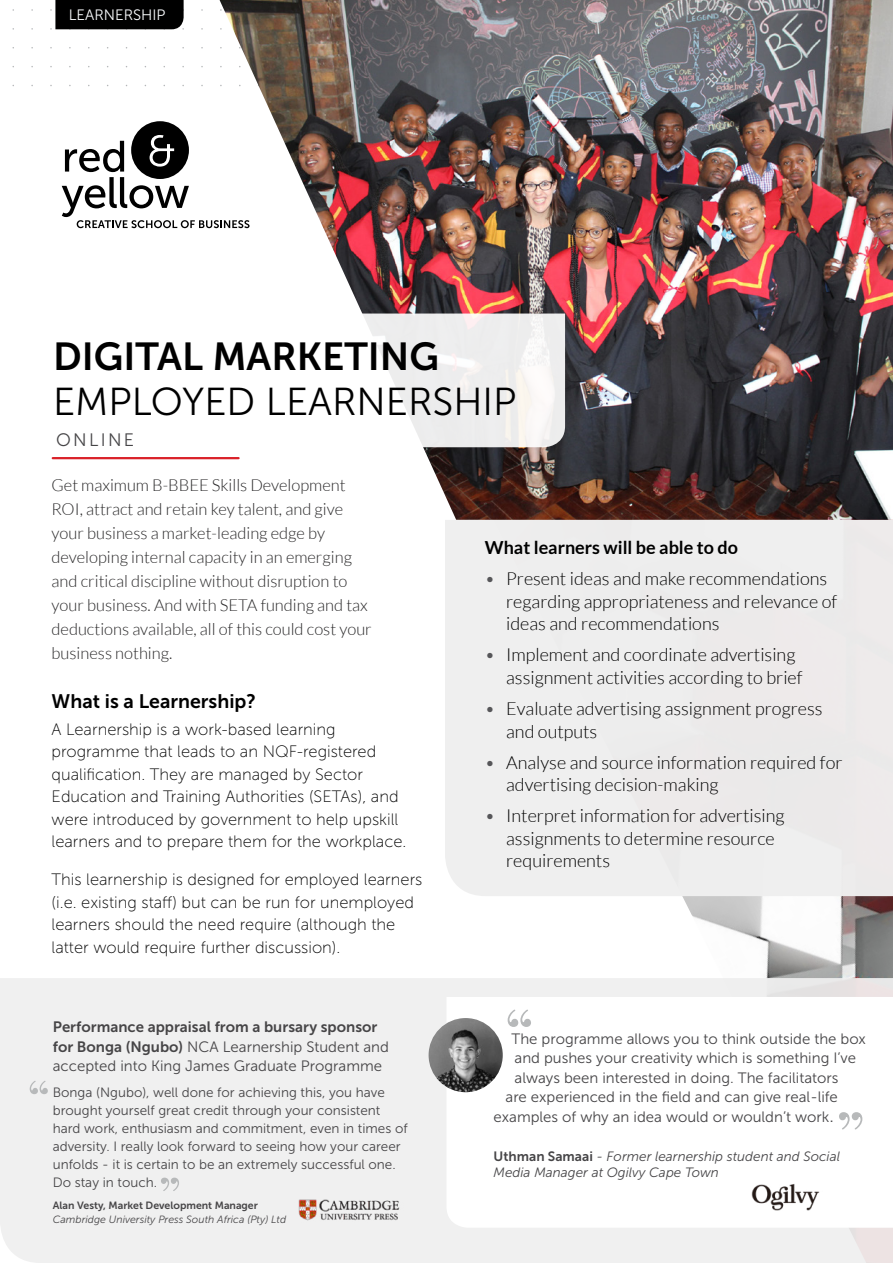
<style>
.page{position:relative;width:893px;height:1263px;background:#fff}
.page>*{position:absolute;margin:0;border:0;box-sizing:border-box;transform-origin:0 0}
.t1{font:38.85px "Museo Sans 300";color:#000}
.t2{font:38.85px "Museo Sans 700";color:#000}
.t3{font:19.5px "Museo Sans 700";color:#000}
.t4{font:300 18px/22.5px "Lato";color:#000}
.t5{font:700 18px "Lato";color:#000}
.t6{font:18px "Museo Sans 300";letter-spacing:.13em;color:#464547}
.t7{font:16.5px/22.5px "Museo Sans 100";color:#000}
.t8{font:300 16.5px/24px "Lato";color:#292829}
.t9{font:15px/19.5px "Museo Sans 300";color:#464547}
.t10{font:15px "Museo Sans 700";color:#464547}
.t11{font:15px "Museo Sans 300";color:#fcfeff}
.t12{font:13.5px/18px "Museo Sans 300";color:#464547}
.t13{font:italic 13.5px/16.5px "Museo Sans 300";color:#464547}
.t14{font:italic 10.5px "Museo Sans 300";color:#464547}
.t15{font:10.5px "Museo Sans 700";color:#464547}
.s1{font-family:"Museo Sans 700"}
.s2{color:#565659}
.s3{font-size:18px}
.s4{font-family:"Museo Sans 700";font-style:normal}
</style>
<div class="page">
<img style="left:682px;top:896px;width:211px;height:82px">
<div style="left:0;top:978px;width:893px;height:285px;background:#f0f0f0"></div>
<svg style="left:446px;top:997px;width:447px;height:231px"></svg>
<img style="left:220px;top:0;width:673px;height:520px">
<svg style="left:220px;top:314px;width:345px;height:133px"></svg>
<hr style="left:53px;top:457px;width:186px;height:2px;background:#da2128">
<div style="left:131px;top:121px;width:58px;height:58px;background:#000;border-radius:50%"></div>
<svg style="left:62px;top:135px;width:188px;height:93px"></svg>
<svg style="left:839px;top:1112px;width:23px;height:17px"></svg>
<svg style="left:508px;top:1009px;width:23px;height:18px"></svg>
<div style="left:445px;top:520px;width:448px;height:376px;background:#eee"></div>
<svg style="left:161px;top:1177px;width:18px;height:14px"></svg>
<svg style="left:30px;top:1081px;width:18px;height:13px"></svg>
<img style="left:288px;top:1188px;width:123px;height:48px">
<img style="left:429px;top:1018px;width:74px;height:74px;border-radius:37px">
<svg style="left:50px;top:0;width:134px;height:30px;background:#121212"></svg>
<img style="left:721px;top:1166px;width:130px;height:74px">
<p class="t11" style="left:69px;top:7px;width:98px">LEARNERSHIP</p>
<h1 class="t2" style="left:53px;top:335px;width:387px">DIGITAL MARKETING</h1>
<h1 class="t1" style="left:53px;top:381px;width:465px">EMPLOYED LEARNERSHIP</h1>
<p class="t6" style="left:56px;top:430px;width:80px">ONLINE</p>
<p class="t8" style="left:52px;top:473px;width:322px">Get maximum B-BBEE Skills Development ROI, attract and retain key talent, and give your business a market-leading edge by developing internal capacity in an emerging and critical discipline without disruption to your business. And with SETA funding and tax deductions available, all of this could cost your business nothing.</p>
<p class="t3" style="left:52px;top:690px;width:206px">What is a Learnership?</p>
<p class="t7" style="left:52px;top:718px;width:356px">A Learnership is a work-based learning programme that leads to an NQF-registered qualification. They are managed by Sector Education and Training Authorities (SETAs), and were introduced by government to help upskill learners and to prepare them for the workplace.</p>
<p class="t7" style="left:52px;top:868px;width:372px">This learnership is designed for employed learners (i.e. existing staff) but can be run for unemployed learners should the need require (although the latter would require further discussion).</p>
<p class="t10" style="left:53px;top:1019px;width:326px">Performance appraisal from a bursary sponsor</p>
<p class="t9" style="left:53px;top:1037px;width:338px"><span class="s1">for Bonga (Ngubo)</span> NCA Learnership Student and accepted into King James Graduate Programme</p>
<p class="t12" style="left:53px;top:1083px;width:356px">Bonga (Ngubo), well done for achieving this, you have brought yourself great credit through your consistent hard work, enthusiasm and commitment, even in times of adversity. I really look forward to seeing how your career unfolds - it is certain to be an extremely successful one.<br>Do stay in touch.</p>
<p class="t15" style="left:53px;top:1200px;width:207px">Alan Vesty, Market Development Manager</p>
<p class="t14" style="left:53px;top:1213px;width:235px">Cambridge University Press South Africa (Pty) Ltd</p>
<p class="t5" style="left:485px;top:538px;width:255px">What learners will be able to do</p>
<p class="t4" style="left:506px;top:568px;width:333px;text-indent:-21px"><span class="s2">•</span> Present ideas and make recommendations regarding appropriateness and relevance of ideas and recommendations</p>
<p class="t4" style="left:506px;top:644px;width:298px;text-indent:-21px"><span class="s2">•</span> Implement and coordinate advertising assignment activities according to brief</p>
<p class="t4" style="left:506px;top:697px;width:318px;text-indent:-21px"><span class="s2">•</span> Evaluate advertising assignment progress and outputs</p>
<p class="t4" style="left:506px;top:751px;width:338px;text-indent:-21px"><span class="s2">•</span> Analyse and source information required for advertising decision-making</p>
<p class="t4" style="left:506px;top:804px;width:280px;text-indent:-21px"><span class="s2">•</span> Interpret information for advertising assignments to determine resource requirements</p>
<p class="t9" style="left:512px;top:1029px;width:356px">The programme allows you to think outside the box</p>
<p class="t9" style="left:514px;top:1048px;width:343px">and pushes your creativity which is something I’ve</p>
<p class="t9" style="left:514px;top:1068px;width:325px">always been interested in doing. The facilitators</p>
<p class="t9" style="left:506px;top:1087px;width:334px">are experienced in the field and can give real-life</p>
<p class="t9" style="left:494px;top:1107px;width:342px">examples of why an idea would or wouldn’t work<span class="s3">.</span></p>
<p class="t13" style="left:494px;top:1148px;width:348px"><span class="s4">Uthman Samaai</span> - Former learnership student and Social<br>Media Manager at Ogilvy Cape Town</p>
</div>
